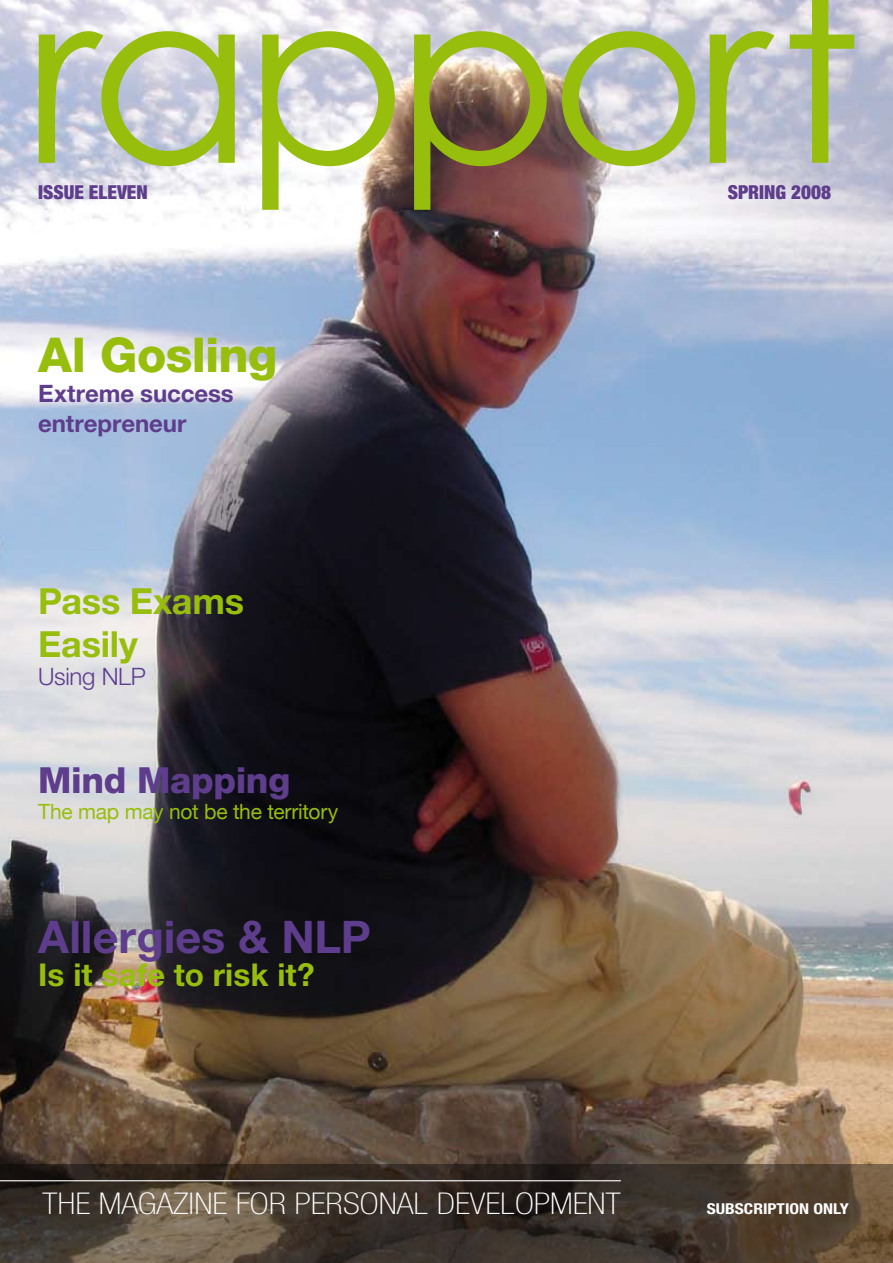
<style>
.page{position:relative;width:893px;height:1263px;background:#fff}
.page>*{position:absolute;margin:0;border:0;box-sizing:border-box;transform-origin:0 0}
.t1{font:800 48px "Helvetica Neue";letter-spacing:-.01em;color:#97be0d}
.t2{font:700 45px "Helvetica Neue";color:#5e3d8c}
.t3{font:700 36px/43.2px "Helvetica Neue";letter-spacing:-.005em;color:#97be0d}
.t4{font:800 36px "Helvetica Neue";letter-spacing:-.01em;color:#5e3d8c}
.t5{font:700 31.5px "Helvetica Neue";letter-spacing:.005em;color:#97be0d}
.t6{font:100 condensed 30px "Helvetica Neue";color:#fff;scale:1.16 1}
.t7{font:700 24px/30px "Helvetica Neue";letter-spacing:-.005em;color:#5e3d8c}
.t8{font:300 24px "Helvetica Neue";letter-spacing:-.015em;color:#5e3d8c}
.t9{font:21px "Helvetica Neue";letter-spacing:-.015em;color:#97be0d}
.t10{font:900 condensed 19.2px "Helvetica Neue";color:#5e3d8c}
.t11{font:700 condensed 15px "Helvetica Neue";color:#fff;scale:1.16 1}
</style>
<div class="page">
<img style="left:0;top:0;width:893px;height:1164px">
<svg style="left:0;top:1164px;width:893px;height:99px;background:#453a2f"></svg>
<svg style="left:39px;top:0;width:815px;height:210px;background:#bec2a2"></svg>
<hr style="left:0;top:1180px;width:621px;height:1px;background:#fff">
<p class="t10" style="left:38px;top:181px;width:111px">ISSUE ELEVEN</p>
<p class="t10" style="left:728px;top:181px;width:105px">SPRING 2008</p>
<h1 class="t1" style="left:38px;top:326px;width:241px">Al Gosling</h1>
<p class="t7" style="left:38px;top:378px;width:197px">Extreme success entrepreneur</p>
<p class="t3" style="left:38px;top:578px;width:207px">Pass Exams<br>Easily</p>
<p class="t8" style="left:38px;top:662px;width:109px">Using NLP</p>
<p class="t4" style="left:38px;top:759px;width:254px">Mind Mapping</p>
<p class="t9" style="left:38px;top:799px;width:302px">The map may not be the territory</p>
<h2 class="t2" style="left:38px;top:909px;width:334px">Allergies &amp; NLP</h2>
<p class="t5" style="left:38px;top:955px;width:278px">Is it safe to risk it?</p>
<p class="t6" style="left:43px;top:1187px;width:500px">THE MAGAZINE FOR PERSONAL DEVELOPMENT</p>
<p class="t11" style="left:707px;top:1200px;width:124px">SUBSCRIPTION ONLY</p>
</div>
